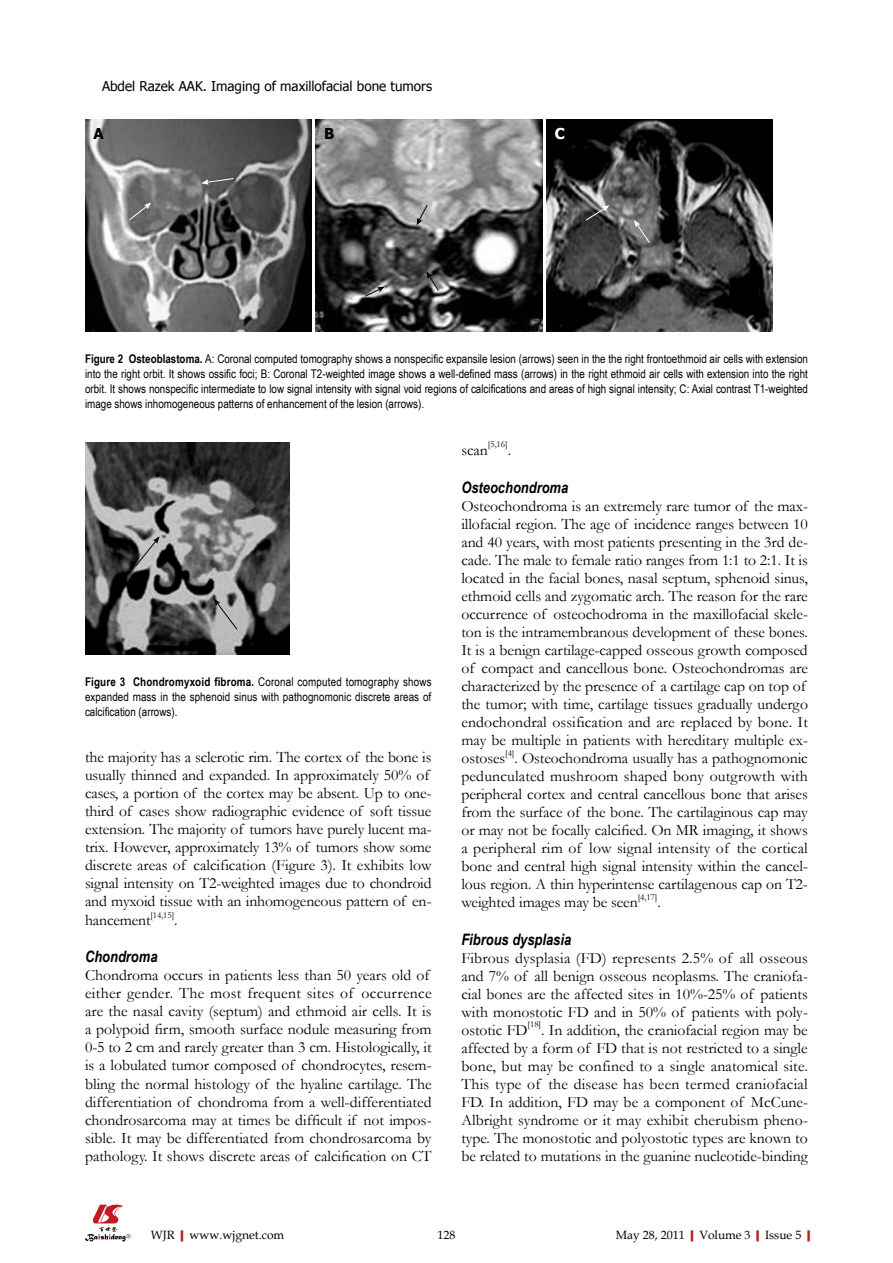
<style>
.page{position:relative;width:893px;height:1263px;background:#fff}
.page>*{position:absolute;margin:0;border:0;box-sizing:border-box;transform-origin:0 0}
.t1{font:15.75px/18px "Garamond";letter-spacing:-.005em;color:#000}
.t2{font:italic 700 15.75px "Arial Narrow";color:#000}
.t3{font:700 15px "Tahoma";color:#000}
.t4{font:700 15px "Tahoma";color:#fff}
.t5{font:13.5px "Tahoma";color:#000}
.t6{font:12px/15px "Arial Narrow";color:#000;text-align:justify}
.t7{font:12px "Book Antiqua";color:#000}
.t8{font:9.15px "Garamond";letter-spacing:-.005em;color:#000}
.s1{font-weight:700}
.s2{font-weight:700;font-style:italic}
.s3{font-weight:700;color:#c01920}
</style>
<div class="page">
<svg style="left:85px;top:1204px;width:46px;height:37px"></svg>
<img style="left:85px;top:442px;width:205px;height:213px">
<svg style="left:135px;top:537px;width:24px;height:30px"></svg>
<svg style="left:214px;top:599px;width:24px;height:31px"></svg>
<img style="left:85px;top:119px;width:226px;height:213px">
<svg style="left:202px;top:178px;width:32px;height:6px"></svg>
<svg style="left:129px;top:203px;width:22px;height:17px"></svg>
<img style="left:316px;top:119px;width:226px;height:213px">
<svg style="left:365px;top:287px;width:19px;height:10px"></svg>
<svg style="left:426px;top:272px;width:13px;height:19px"></svg>
<svg style="left:417px;top:205px;width:11px;height:20px"></svg>
<img style="left:546px;top:119px;width:227px;height:213px">
<svg style="left:585px;top:206px;width:24px;height:15px"></svg>
<svg style="left:634px;top:220px;width:16px;height:23px"></svg>
<p class="t5" style="left:102px;top:77px;width:332px">Abdel Razek AAK. Imaging of maxillofacial bone tumors</p>
<p class="t3" style="left:94px;top:123px;width:12px">A</p>
<p class="t3" style="left:324px;top:123px;width:12px">B</p>
<p class="t4" style="left:555px;top:123px;width:12px">C</p>
<p class="t6" style="left:85px;top:351px;width:724px"><span class="s1">Figure 2 Osteoblastoma.</span> A: Coronal computed tomography shows a nonspecific expansile lesion (arrows) seen in the the right frontoethmoid air cells with extension into the right orbit. It shows ossific foci; B: Coronal T2-weighted image shows a well-defined mass (arrows) in the right ethmoid air cells with extension into the right orbit. It shows nonspecific intermediate to low signal intensity with signal void regions of calcifications and areas of high signal intensity; C: Axial contrast T1-weighted image shows inhomogeneous patterns of enhancement of the lesion (arrows).</p>
<p class="t6" style="left:85px;top:674px;width:348px"><span class="s1">Figure 3 Chondromyxoid fibroma</span><span class="s2">.</span> Coronal computed tomography shows expanded mass in the sphenoid sinus with pathognomonic discrete areas of calcification (arrows).</p>
<p class="t1" style="left:85px;top:748px;width:348px">the majority has a sclerotic rim. The cortex of the bone is usually thinned and expanded. In approximately 50% of cases, a portion of the cortex may be absent. Up to one&shy;third of cases show radiographic evidence of soft tissue extension. The majority of tumors have purely lucent ma&shy;trix. However, approximately 13% of tumors show some discrete areas of calcification (Figure 3). It exhibits low signal intensity on T2-weighted images due to chondroid and myxoid tissue with an inhomogeneous pattern of en&shy;hancement</p>
<p class="t8" style="left:151px;top:909px;width:25px">[14,15]</p>
<p class="t1" style="left:174px;top:911px;width:5px">.</p>
<p class="t2" style="left:85px;top:944px;width:74px">Chondroma</p>
<p class="t1" style="left:85px;top:965px;width:348px">Chondroma occurs in patients less than 50 years old of either gender. The most frequent sites of occurrence are the nasal cavity (septum) and ethmoid air cells. It is a polypoid firm, smooth surface nodule measuring from 0-5 to 2 cm and rarely greater than 3 cm. Histologically, it is a lobulated tumor composed of chondrocytes, resem&shy;bling the normal histology of the hyaline cartilage. The differentiation of chondroma from a well-differentiated chondrosarcoma may at times be difficult if not impos&shy;sible. It may be differentiated from chondrosarcoma by pathology. It shows discrete areas of calcification on CT</p>
<p class="t8" style="left:488px;top:438px;width:21px">[5,16]</p>
<p class="t1" style="left:461px;top:441px;width:28px">scan</p>
<p class="t1" style="left:508px;top:441px;width:5px">.</p>
<p class="t2" style="left:461px;top:475px;width:108px">Osteochondroma</p>
<p class="t1" style="left:461px;top:496px;width:348px">Osteochondroma is an extremely rare tumor of the max&shy;illofacial region. The age of incidence ranges between 10 and 40 years, with most patients presenting in the 3rd de&shy;cade. The male to female ratio ranges from 1:1 to 2:1. It is located in the facial bones, nasal septum, sphenoid sinus, ethmoid cells and zygomatic arch. The reason for the rare occurrence of osteochodroma in the maxillofacial skele&shy;ton is the intramembranous development of these bones.<br>It is a benign cartilage-capped osseous growth composed of compact and cancellous bone. Osteochondromas are characterized by the presence of a cartilage cap on top of the tumor; with time, cartilage tissues gradually undergo endochondral ossification and are replaced by bone. It may be multiple in patients with hereditary multiple ex&shy;ostoses</p>
<p class="t8" style="left:505px;top:746px;width:11px">[4]</p>
<p class="t1" style="left:461px;top:749px;width:348px;text-align:justify;text-indent:53px">. Osteochondroma usually has a pathognomonic pedunculated mushroom shaped bony outgrowth with peripheral cortex and central cancellous bone that arises from the surface of the bone. The cartilaginous cap may or may not be focally calcified. On MR imaging, it shows a peripheral rim of low signal intensity of the cortical bone and central high signal intensity within the cancel&shy;lous region. A thin hyperintense cartilagenous cap on T2- weighted images may be seen</p>
<p class="t8" style="left:638px;top:891px;width:21px">[4,17]</p>
<p class="t1" style="left:657px;top:893px;width:5px">.</p>
<p class="t2" style="left:461px;top:927px;width:111px">Fibrous dysplasia</p>
<p class="t1" style="left:461px;top:948px;width:348px;text-align:justify">Fibrous dysplasia (FD) represents 2.5% of all osseous and 7% of all benign osseous neoplasms. The craniofa&shy;cial bones are the affected sites in 10%-25% of patients with monostotic FD and in 50% of patients with poly&shy;ostotic FD</p>
<p class="t8" style="left:528px;top:1018px;width:15px">[18]</p>
<p class="t1" style="left:461px;top:1020px;width:348px;text-align:justify;text-indent:80px">. In addition, the craniofacial region may be affected by a form of FD that is not restricted to a single bone, but may be confined to a single anatomical site.<br>This type of the disease has been termed craniofacial FD. In addition, FD may be a component of McCune-Albright syndrome or it may exhibit cherubism pheno&shy;type. The monostotic and polyostotic types are known to be related to mutations in the guanine nucleotide-binding</p>
<p class="t7" style="left:151px;top:1226px;width:135px">WJR<span class="s3">|</span>www.wjgnet.com</p>
<p class="t7" style="left:437px;top:1226px;width:19px">128</p>
<p class="t7" style="left:616px;top:1226px;width:202px">May 28, 2011<span class="s3">|</span>Volume 3<span class="s3">|</span>Issue 5<span class="s3">|</span></p>
</div>
